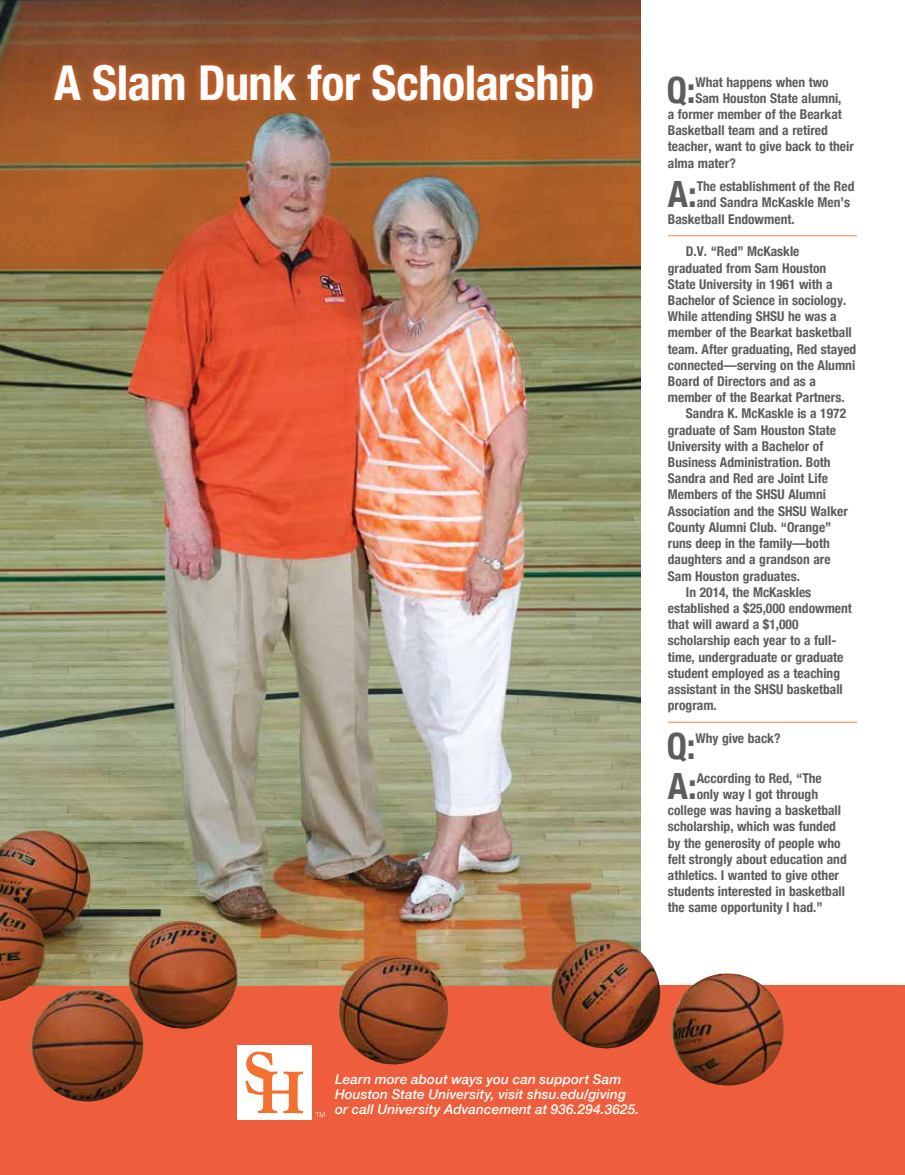
<style>
.page{position:relative;width:905px;height:1175px;background:#fff}
.page>*{position:absolute;margin:0;border:0;box-sizing:border-box;transform-origin:0 0}
.t1{font:700 condensed 48px "Helvetica Neue";letter-spacing:-.01em;color:#fff}
.t2{font:700 condensed 36.15px "Helvetica Neue";color:#414042}
.t3{font:700 condensed 13.5px "Helvetica Neue";color:#414042}
.t4{font:italic 500 13.5px/15px "Helvetica Neue";letter-spacing:.01em;color:#fff}
</style>
<div class="page">
<svg style="left:0;top:986px;width:904px;height:188px;background:#d75736"></svg>
<img style="left:0;top:0;width:640px;height:986px">
<div style="left:46px;top:56px;width:556px;height:62px;background:#f3702e;opacity:.75"></div>
<img style="left:0;top:896px;width:177px;height:104px">
<hr style="left:668px;top:235px;width:188px;height:1px;background:#f3702e">
<hr style="left:668px;top:722px;width:188px;height:1px;background:#f3702e">
<div style="left:237px;top:1045px;width:75px;height:74px;background:#fff"></div>
<svg style="left:245px;top:1051px;width:58px;height:62px"></svg>
<svg style="left:315px;top:1112px;width:10px;height:5px"></svg>
<h1 class="t1" style="left:54px;top:43px;width:541px">A Slam Dunk for Scholarship</h1>
<h2 class="t2" style="left:666px;top:60px;width:30px">Q:</h2>
<p class="t3" style="left:695px;top:70px;width:135px">What happens when two</p>
<p class="t3" style="left:695px;top:87px;width:148px">Sam Houston State alumni,</p>
<p class="t3" style="left:667px;top:103px;width:175px">a former member of the Bearkat</p>
<p class="t3" style="left:667px;top:119px;width:161px">Basketball team and a retired</p>
<p class="t3" style="left:667px;top:135px;width:188px">teacher, want to give back to their</p>
<p class="t3" style="left:667px;top:151px;width:69px">alma mater?</p>
<h2 class="t2" style="left:668px;top:164px;width:30px">A:</h2>
<p class="t3" style="left:696px;top:175px;width:159px">The establishment of the Red</p>
<p class="t3" style="left:696px;top:191px;width:155px">and Sandra McKaskle Men’s</p>
<p class="t3" style="left:667px;top:208px;width:128px">Basketball Endowment.</p>
<p class="t3" style="left:686px;top:240px;width:115px">D.V. “Red” McKaskle</p>
<p class="t3" style="left:667px;top:256px;width:160px">graduated from Sam Houston</p>
<p class="t3" style="left:667px;top:273px;width:166px">State University in 1961 with a</p>
<p class="t3" style="left:667px;top:289px;width:180px">Bachelor of Science in sociology.</p>
<p class="t3" style="left:667px;top:305px;width:170px">While attending SHSU he was a</p>
<p class="t3" style="left:667px;top:321px;width:185px">member of the Bearkat basketball</p>
<p class="t3" style="left:667px;top:337px;width:190px">team. After graduating, Red stayed</p>
<p class="t3" style="left:667px;top:354px;width:189px">connected—serving on the Alumni</p>
<p class="t3" style="left:667px;top:370px;width:149px">Board of Directors and as a</p>
<p class="t3" style="left:667px;top:386px;width:178px">member of the Bearkat Partners.</p>
<p class="t3" style="left:686px;top:402px;width:162px">Sandra K. McKaskle is a 1972</p>
<p class="t3" style="left:667px;top:418px;width:170px">graduate of Sam Houston State</p>
<p class="t3" style="left:667px;top:435px;width:157px">University with a Bachelor of</p>
<p class="t3" style="left:667px;top:451px;width:164px">Business Administration. Both</p>
<p class="t3" style="left:667px;top:467px;width:162px">Sandra and Red are Joint Life</p>
<p class="t3" style="left:667px;top:483px;width:160px">Members of the SHSU Alumni</p>
<p class="t3" style="left:667px;top:499px;width:181px">Association and the SHSU Walker</p>
<p class="t3" style="left:667px;top:516px;width:165px">County Alumni Club. “Orange”</p>
<p class="t3" style="left:667px;top:532px;width:163px">runs deep in the family—both</p>
<p class="t3" style="left:667px;top:548px;width:164px">daughters and a grandson are</p>
<p class="t3" style="left:667px;top:564px;width:134px">Sam Houston graduates.</p>
<p class="t3" style="left:686px;top:580px;width:127px">In 2014, the McKaskles</p>
<p class="t3" style="left:667px;top:597px;width:185px">established a $25,000 endowment</p>
<p class="t3" style="left:667px;top:613px;width:132px">that will award a $1,000</p>
<p class="t3" style="left:667px;top:629px;width:170px">scholarship each year to a full-</p>
<p class="t3" style="left:667px;top:645px;width:177px">time, undergraduate or graduate</p>
<p class="t3" style="left:667px;top:661px;width:174px">student employed as a teaching</p>
<p class="t3" style="left:667px;top:678px;width:176px">assistant in the SHSU basketball</p>
<p class="t3" style="left:667px;top:694px;width:50px">program.</p>
<h2 class="t2" style="left:666px;top:716px;width:30px">Q:</h2>
<p class="t3" style="left:695px;top:727px;width:87px">Why give back?</p>
<h2 class="t2" style="left:668px;top:756px;width:30px">A:</h2>
<p class="t3" style="left:696px;top:766px;width:127px">According to Red, “The</p>
<p class="t3" style="left:696px;top:783px;width:123px">only way I got through</p>
<p class="t3" style="left:667px;top:799px;width:175px">college was having a basketball</p>
<p class="t3" style="left:667px;top:815px;width:170px">scholarship, which was funded</p>
<p class="t3" style="left:667px;top:831px;width:174px">by the generosity of people who</p>
<p class="t3" style="left:667px;top:847px;width:180px">felt strongly about education and</p>
<p class="t3" style="left:667px;top:864px;width:173px">athletics. I wanted to give other</p>
<p class="t3" style="left:667px;top:880px;width:179px">students interested in basketball</p>
<p class="t3" style="left:667px;top:896px;width:156px">the same opportunity I had.”</p>
<p class="t4" style="left:335px;top:1070px;width:305px">Learn more about ways you can support Sam<br>Houston State University, visit shsu.edu/giving or call University Advancement at 936.294.3625.</p>
</div>
